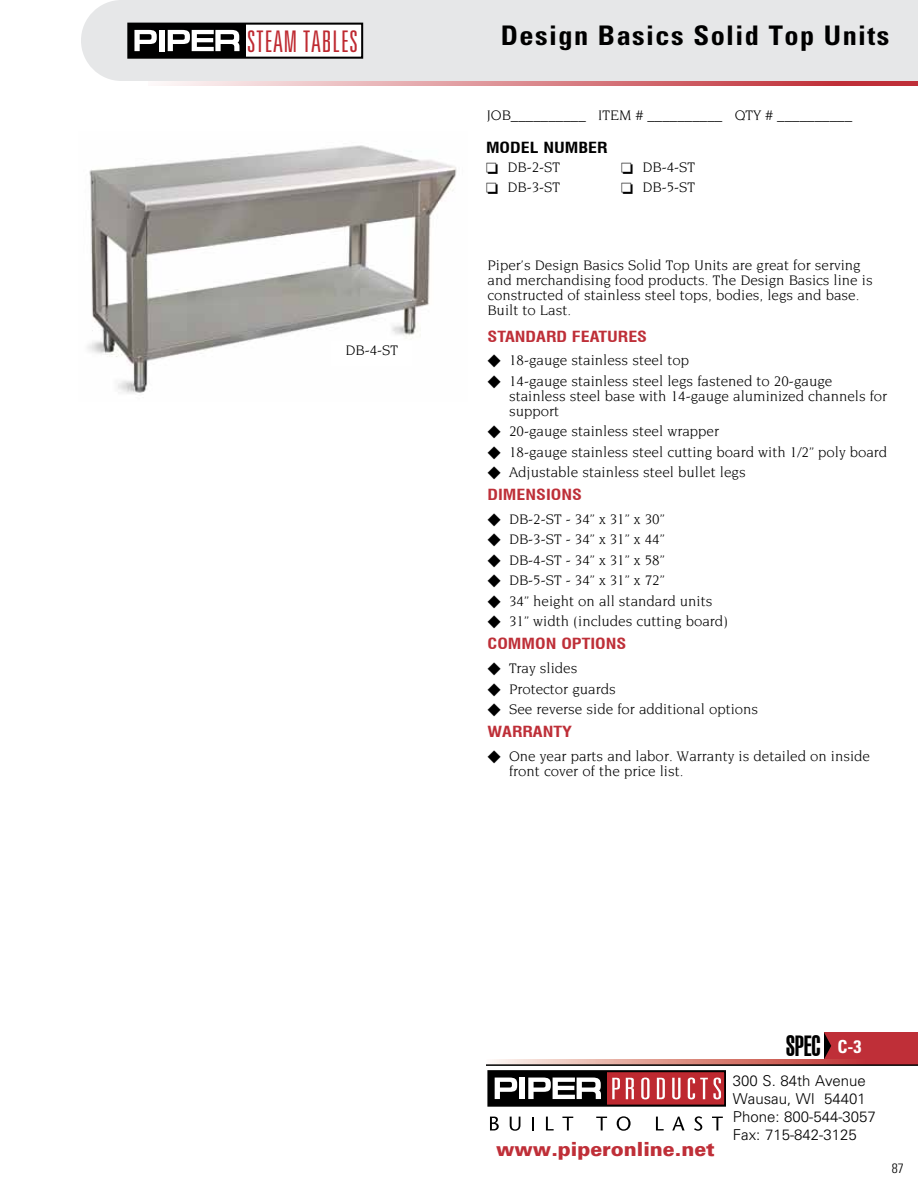
<style>
.page{position:relative;width:918px;height:1188px;background:#fff}
.page>*{position:absolute;margin:0;border:0;box-sizing:border-box;transform-origin:0 0}
.t1{font:300 ultra-condensed 29.85px "Univers";letter-spacing:.025em;color:#be2930}
.t2{font:900 extra-condensed 28.5px "Swiss 911 BT";color:#000}
.t3{font:700 condensed 27px "Univers";letter-spacing:.05em;color:#000;scale:1.05 1}
.t4{font:900 19.5px "Univers";color:#bf2f38}
.t5{font:700 condensed 18px "Univers";color:#fff}
.t6{font:15px/20.4px "Novarese";color:#000}
.t7{font:300 15px/18px "Univers";color:#000}
.t8{font:700 condensed 15px "Swiss 721 BT";color:#be2f38;scale:1.2 1}
.t9{font:700 condensed 15px "Swiss 721 BT";color:#000;scale:1.2 1}
.t10{font:300 condensed 13.5px "Univers";color:#000}
</style>
<div class="page">
<div style="left:148px;top:65px;width:770px;height:20px;background:linear-gradient(to right,#fdf8f8,#ba1d26)"></div>
<div style="left:122px;top:0;width:796px;height:81px;background:#e6e7e8"></div>
<div style="left:81px;top:0;width:81px;height:81px;background:#e6e7e8;border-radius:50%"></div>
<svg style="left:494px;top:1059px;width:424px;height:5px;background:#d9857f"></svg>
<hr style="left:486px;top:1064px;width:432px;height:2px;background:#000">
<div style="left:127px;top:23px;width:236px;height:36px;background:#fff;border:2px solid #000"></div>
<div style="left:129px;top:24px;width:117px;height:34px;background:#000"></div>
<svg style="left:134px;top:30px;width:23px;height:21px"></svg>
<div style="left:159px;top:30px;width:5px;height:21px;background:#fff"></div>
<svg style="left:168px;top:30px;width:72px;height:21px"></svg>
<div style="left:576px;top:1072px;width:149px;height:34px;background:#be2930"></div>
<div style="left:487px;top:1070px;width:238px;height:37px;border:2px solid #000"></div>
<div style="left:489px;top:1072px;width:118px;height:34px;background:#000"></div>
<svg style="left:495px;top:1078px;width:22px;height:21px"></svg>
<div style="left:520px;top:1078px;width:5px;height:21px;background:#fff"></div>
<svg style="left:528px;top:1078px;width:73px;height:21px"></svg>
<svg style="left:612px;top:1078px;width:8px;height:21px"></svg>
<svg style="left:626px;top:1078px;width:8px;height:21px"></svg>
<svg style="left:641px;top:1078px;width:9px;height:21px"></svg>
<svg style="left:657px;top:1078px;width:8px;height:21px"></svg>
<svg style="left:672px;top:1078px;width:9px;height:21px"></svg>
<svg style="left:688px;top:1078px;width:33px;height:21px"></svg>
<svg style="left:490px;top:1117px;width:9px;height:13px"></svg>
<svg style="left:510px;top:1117px;width:10px;height:14px"></svg>
<svg style="left:532px;top:1117px;width:2px;height:13px"></svg>
<svg style="left:546px;top:1117px;width:8px;height:13px"></svg>
<svg style="left:562px;top:1117px;width:11px;height:13px"></svg>
<svg style="left:596px;top:1117px;width:11px;height:13px"></svg>
<svg style="left:617px;top:1116px;width:14px;height:15px"></svg>
<svg style="left:656px;top:1117px;width:8px;height:13px"></svg>
<svg style="left:672px;top:1117px;width:13px;height:13px"></svg>
<svg style="left:694px;top:1116px;width:8px;height:15px"></svg>
<svg style="left:712px;top:1117px;width:11px;height:13px"></svg>
<div style="left:824px;top:1032px;width:94px;height:27px;background:#bf2f38"></div>
<img style="left:87px;top:145px;width:370px;height:249px">
<svg style="left:824px;top:1032px;width:7px;height:27px"></svg>
<div style="left:331px;top:341px;width:81px;height:25px;background:#fff"></div>
<h1 class="t1" style="left:247px;top:26px;width:112px">STEAM TABLES</h1>
<p class="t6" style="left:346px;top:340px;width:54px">DB-4-ST</p>
<h3 class="t3" style="left:501px;top:19px;width:372px">Design Basics Solid Top Units</h3>
<p class="t6" style="left:487px;top:105px;width:367px">JOB__________ ITEM # __________ QTY # __________</p>
<p class="t9" style="left:486px;top:139px;width:103px">MODEL NUMBER</p>
<p class="t6" style="left:508px;top:157px;width:54px">DB-2-ST<br>DB-3-ST</p>
<p class="t6" style="left:643px;top:157px;width:54px">DB-4-ST<br>DB-5-ST</p>
<p class="t6" style="left:488px;top:258px;width:387px;line-height:15px">Piper’s Design Basics Solid Top Units are great for serving and merchandising food products. The Design Basics line is constructed of stainless steel tops, bodies, legs and base.<br>Built to Last.</p>
<p class="t8" style="left:488px;top:327px;width:135px">STANDARD FEATURES</p>
<p class="t6" style="left:509px;top:350px;width:325px">18-gauge stainless steel top<br>14-gauge stainless steel legs fastened to 20-gauge</p>
<p class="t6" style="left:509px;top:388px;width:380px;line-height:15px">stainless steel base with 14-gauge aluminized channels for support</p>
<p class="t6" style="left:509px;top:421px;width:380px">20-gauge stainless steel wrapper<br>18-gauge stainless steel cutting board with 1/2” poly board<br>Adjustable stainless steel bullet legs</p>
<p class="t8" style="left:488px;top:486px;width:80px">DIMENSIONS</p>
<p class="t6" style="left:509px;top:509px;width:221px">DB-2-ST - 34” x 31” x 30”<br>DB-3-ST - 34” x 31” x 44”<br>DB-4-ST - 34” x 31” x 58”<br>DB-5-ST - 34” x 31” x 72”<br>34” height on all standard units<br>31” width (includes cutting board)</p>
<p class="t8" style="left:488px;top:635px;width:117px">COMMON OPTIONS</p>
<p class="t6" style="left:509px;top:658px;width:251px">Tray slides<br>Protector guards<br>See reverse side for additional options</p>
<p class="t8" style="left:488px;top:723px;width:72px">WARRANTY</p>
<p class="t6" style="left:509px;top:748px;width:363px;line-height:15px">One year parts and labor. Warranty is detailed on inside front cover of the price list.</p>
<h3 class="t4" style="left:496px;top:1137px;width:220px">www.piperonline.net</h3>
<h2 class="t2" style="left:786px;top:1031px;width:36px">SPEC</h2>
<p class="t5" style="left:838px;top:1035px;width:25px">C-3</p>
<p class="t7" style="left:733px;top:1072px;width:145px">300 S. 84th Avenue<br>Wausau, WI 54401<br>Phone: 800-544-3057<br>Fax: 715-842-3125</p>
<p class="t10" style="left:892px;top:1160px;width:13px">87</p>
</div>
